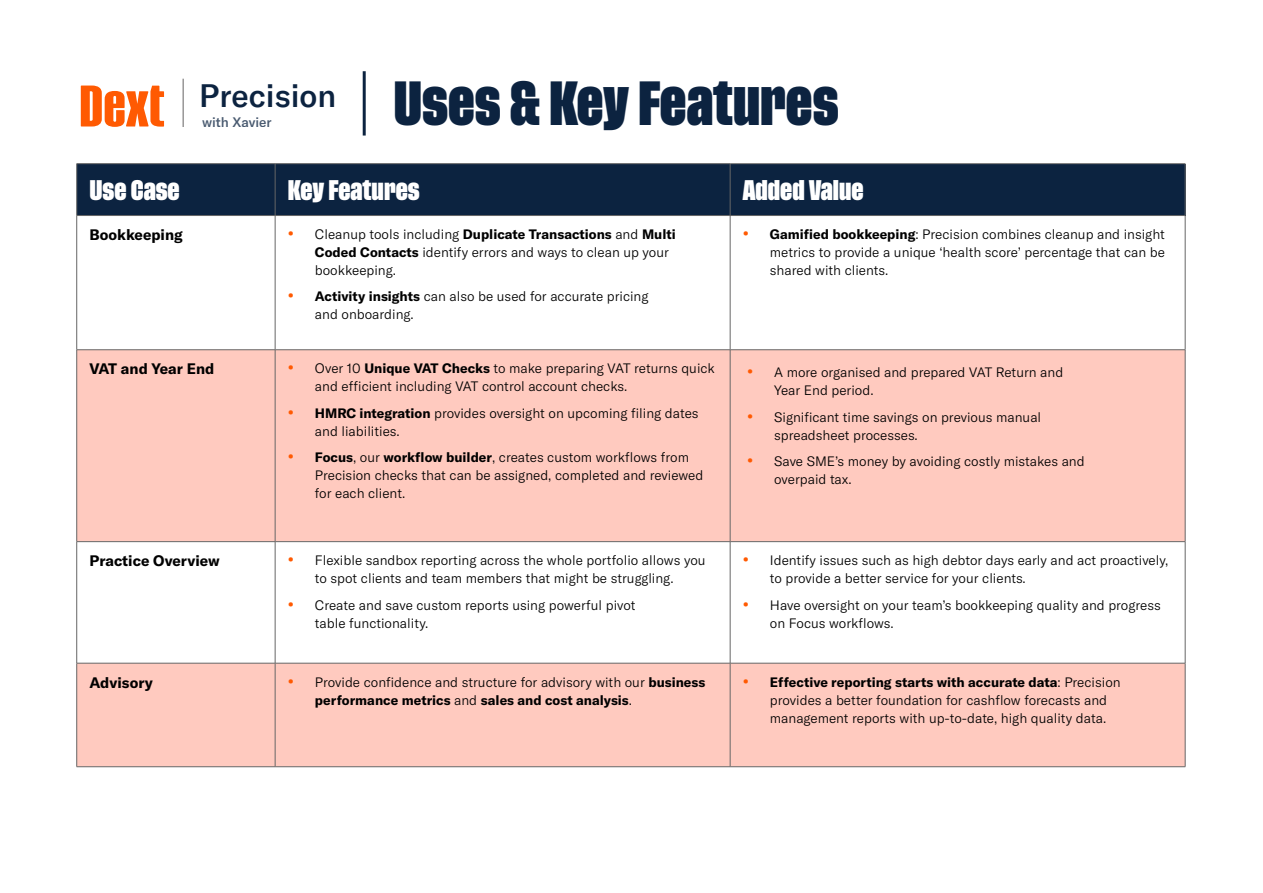
<style>
.page{position:relative;width:1263px;height:893px;background:#fff}
.page>*{position:absolute;margin:0;border:0;box-sizing:border-box;transform-origin:0 0}
.t1{font:700 46.05px "Tusker Grotesk 6700";color:#0c2340}
.t2{font:500 31.65px "GT America";color:#0c2340}
.t3{font:700 21px "Tusker Grotesk 6700";color:#fff}
.t4{font:700 15px "GT America";color:#000}
.t5{font:300 13.5px/18px "GT America";color:#000}
.t6{font:500 13.5px "GT America";color:#0c2340}
.s1{font-weight:700;font-size:16.5px;color:#ff5a02}
.s2{font-weight:700}
</style>
<div class="page">
<div style="left:77px;top:164px;width:653px;height:51px;background:#0c2340"></div>
<div style="left:730px;top:164px;width:455px;height:52px;background:#0c2340"></div>
<svg style="left:77px;top:350px;width:1108px;height:416px;fill:#ffcabf"></svg>
<hr style="left:77px;top:163px;width:198px;height:1px;background:#666">
<hr style="left:76px;top:164px;width:1px;height:51px;background:#666">
<hr style="left:275px;top:163px;width:455px;height:1px;background:#666">
<hr style="left:275px;top:164px;width:1px;height:51px;background:#666">
<hr style="left:730px;top:163px;width:455px;height:1px;background:#666">
<hr style="left:730px;top:164px;width:1px;height:51px;background:#666">
<hr style="left:1185px;top:164px;width:1px;height:51px;background:#666">
<hr style="left:77px;top:215px;width:198px;height:1px;background:#666">
<hr style="left:76px;top:216px;width:1px;height:134px;background:#666">
<hr style="left:275px;top:215px;width:455px;height:1px;background:#666">
<hr style="left:275px;top:216px;width:1px;height:134px;background:#666">
<hr style="left:730px;top:215px;width:455px;height:1px;background:#666">
<hr style="left:730px;top:216px;width:1px;height:134px;background:#666">
<hr style="left:1185px;top:216px;width:1px;height:134px;background:#666">
<hr style="left:77px;top:349px;width:198px;height:1px;background:#666">
<hr style="left:76px;top:350px;width:1px;height:191px;background:#666">
<hr style="left:275px;top:349px;width:455px;height:1px;background:#666">
<hr style="left:275px;top:350px;width:1px;height:191px;background:#666">
<hr style="left:730px;top:349px;width:455px;height:1px;background:#666">
<hr style="left:730px;top:350px;width:1px;height:191px;background:#666">
<hr style="left:1185px;top:350px;width:1px;height:191px;background:#666">
<hr style="left:77px;top:541px;width:198px;height:1px;background:#666">
<hr style="left:76px;top:542px;width:1px;height:121px;background:#666">
<hr style="left:275px;top:541px;width:455px;height:1px;background:#666">
<hr style="left:275px;top:542px;width:1px;height:121px;background:#666">
<hr style="left:730px;top:541px;width:455px;height:1px;background:#666">
<hr style="left:730px;top:542px;width:1px;height:121px;background:#666">
<hr style="left:1185px;top:542px;width:1px;height:121px;background:#666">
<hr style="left:77px;top:663px;width:198px;height:1px;background:#666">
<hr style="left:76px;top:663px;width:1px;height:103px;background:#666">
<hr style="left:275px;top:663px;width:455px;height:1px;background:#666">
<hr style="left:275px;top:663px;width:1px;height:103px;background:#666">
<hr style="left:730px;top:663px;width:455px;height:1px;background:#666">
<hr style="left:730px;top:663px;width:1px;height:103px;background:#666">
<hr style="left:1185px;top:663px;width:1px;height:103px;background:#666">
<hr style="left:77px;top:766px;width:198px;height:1px;background:#666">
<hr style="left:275px;top:766px;width:455px;height:1px;background:#666">
<hr style="left:730px;top:766px;width:455px;height:1px;background:#666">
<hr style="left:363px;top:71px;width:3px;height:65px;background:#0c2340">
<svg style="left:81px;top:86px;width:83px;height:41px"></svg>
<hr style="left:183px;top:79px;width:1px;height:48px;background:#646363">
<p class="t2" style="left:199px;top:77px;width:138px">Precision</p>
<p class="t6" style="left:202px;top:114px;width:71px">with Xavier</p>
<p class="t1" style="left:393px;top:76px;width:447px">Uses &amp; Key Features</p>
<p class="t2" style="left:601px;top:77px;width:138px">Precision</p>
<p class="t6" style="left:604px;top:114px;width:73px">avec Xavier</p>
<p class="t3" style="left:89px;top:177px;width:92px">Use Case</p>
<p class="t3" style="left:288px;top:177px;width:133px">Key Features</p>
<p class="t3" style="left:743px;top:177px;width:122px">Added Value</p>
<p class="t4" style="left:89px;top:225px;width:95px">Bookkeeping</p>
<p class="t5" style="left:315px;top:225px;width:362px;text-indent:-27px"><span class="s1">•</span> Cleanup tools including <span class="s2">Duplicate Transactions</span> and <span class="s2">Multi<br>Coded Contacts</span> identify errors and ways to clean up your bookkeeping.</p>
<p class="t5" style="left:315px;top:288px;width:335px;text-indent:-27px"><span class="s1">•</span> <span class="s2">Activity insights</span> can also be used for accurate pricing and onboarding.</p>
<p class="t5" style="left:770px;top:225px;width:397px;text-align:justify;text-indent:-27px"><span class="s1">•</span> <span class="s2">Gamified bookkeeping</span>: Precision combines cleanup and insight metrics to provide a unique ‘health score’ percentage that can be shared with clients.</p>
<p class="t4" style="left:89px;top:360px;width:126px">VAT and Year End</p>
<p class="t5" style="left:315px;top:359px;width:401px;text-indent:-27px"><span class="s1">•</span> Over 10 <span class="s2">Unique VAT Checks</span> to make preparing VAT returns quick and efficient including VAT control account checks.</p>
<p class="t5" style="left:315px;top:404px;width:385px;text-indent:-27px"><span class="s1">•</span> <span class="s2">HMRC integration</span> provides oversight on upcoming filing dates and liabilities.</p>
<p class="t5" style="left:315px;top:448px;width:390px;text-indent:-27px"><span class="s1">•</span> <span class="s2">Focus</span>, our <span class="s2">workflow builder</span>, creates custom workflows from<br>Precision checks that can be assigned, completed and reviewed for each client.</p>
<p class="t4" style="left:89px;top:551px;width:132px">Practice Overview</p>
<p class="t5" style="left:288px;top:551px;width:419px;text-align:center"><span class="s1">•</span> Flexible sandbox reporting across the whole portfolio allows you to spot clients and team members that might be struggling.</p>
<p class="t5" style="left:315px;top:596px;width:322px;text-indent:-27px"><span class="s1">•</span> Create and save custom reports using powerful pivot table functionality.</p>
<p class="t5" style="left:774px;top:364px;width:291px;text-indent:-27px"><span class="s1">•</span> A more organised and prepared VAT Return and<br>Year End period.</p>
<p class="t5" style="left:774px;top:408px;width:269px;text-indent:-27px"><span class="s1">•</span> Significant time savings on previous manual spreadsheet processes.</p>
<p class="t5" style="left:774px;top:453px;width:312px;text-indent:-27px"><span class="s1">•</span> Save SME’s money by avoiding costly mistakes and overpaid tax.</p>
<p class="t5" style="left:770px;top:551px;width:400px;text-indent:-27px"><span class="s1">•</span> Identify issues such as high debtor days early and act proactively, to provide a better service for your clients.</p>
<p class="t5" style="left:770px;top:596px;width:392px;text-indent:-27px"><span class="s1">•</span> Have oversight on your team’s bookkeeping quality and progress on Focus workflows.</p>
<p class="t4" style="left:89px;top:673px;width:65px">Advisory</p>
<p class="t5" style="left:315px;top:673px;width:392px;text-indent:-27px"><span class="s1">•</span> Provide confidence and structure for advisory with our <span class="s2">business performance metrics</span> and <span class="s2">sales and cost analysis</span>.</p>
<p class="t5" style="left:770px;top:673px;width:352px;text-indent:-27px"><span class="s1">•</span> <span class="s2">Effective reporting starts with accurate data</span>: Precision provides a better foundation for cashflow forecasts and management reports with up-to-date, high quality data.</p>
</div>
